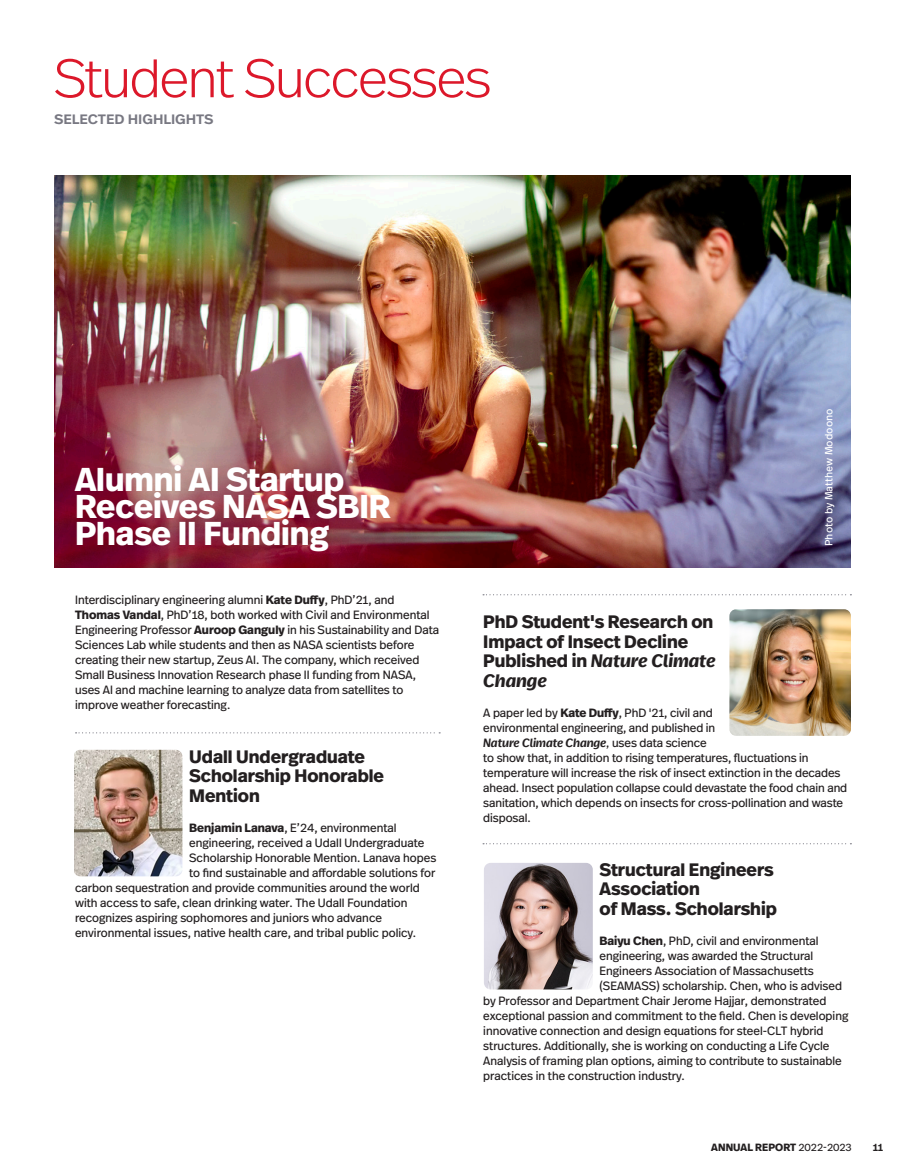
<style>
.page{position:relative;width:905px;height:1175px;background:#fff}
.page>*{position:absolute;margin:0;border:0;box-sizing:border-box;transform-origin:0 0}
.t1{font:300 54px "Real Head Pro";letter-spacing:-.025em;color:#dc182a}
.t2{font:700 33px/27px "Real Head Pro";color:#fff}
.t3{font:700 18px/19.5px "Real Head Pro";color:#231f20}
.t4{font:500 16.5px "Real Head Pro";letter-spacing:-.005em;color:#787882}
.t5{font:12px/15px "Real Head Pro";color:#231f20}
.t6{font:700 10.5px "Real Head Pro";letter-spacing:.01em;color:#231f20}
.t7{font:10.5px "Real Text Pro";color:#fff}
.t8{font:600 10.5px "Real Head Pro";color:#231f20}
.s1{font-weight:700}
.s2{font-style:italic}
.s3{font-weight:600;font-style:italic}
.s4{font-weight:400}
</style>
<div class="page">
<img style="left:54px;top:176px;width:796px;height:391px">
<svg style="left:483px;top:594px;width:368px;height:1px"></svg>
<svg style="left:483px;top:843px;width:368px;height:1px"></svg>
<svg style="left:76px;top:732px;width:364px;height:1px"></svg>
<img style="left:74px;top:749px;width:108px;height:127px">
<img style="left:484px;top:863px;width:108px;height:126px">
<img style="left:729px;top:609px;width:121px;height:127px">
<h1 class="t1" style="left:54px;top:40px;width:439px">Student Successes</h1>
<h3 class="t4" style="left:54px;top:107px;width:161px">SELECTED HIGHLIGHTS</h3>
<h2 class="t2" style="left:75px;top:465px;width:317px">Alumni AI Startup<br>Receives NASA SBIR<br>Phase II Funding</h2>
<p class="t7" style="left:821px;top:546px;width:139px;rotate:-90deg">Photo by Matthew Modoono</p>
<p class="t5" style="left:75px;top:592px;width:365px">Interdisciplinary engineering alumni <span class="s1">Kate Duffy</span>, PhD’21, and <span class="s1">Thomas Vandal</span>, PhD’18, both worked with Civil and Environmental Engineering Professor <span class="s1">Auroop Ganguly</span> in his Sustainability and Data Sciences Lab while students and then as NASA scientists before creating their new startup, Zeus AI. The company, which received Small Business Innovation Research phase II funding from NASA, uses AI and machine learning to analyze data from satellites to improve weather forecasting.</p>
<h3 class="t3" style="left:189px;top:746px;width:196px">Udall Undergraduate<br>Scholarship Honorable<br>Mention</h3>
<p class="t5" style="left:189px;top:820px;width:209px"><span class="s1">Benjamin Lanava</span>, E’24, environmental</p>
<p class="t5" style="left:189px;top:835px;width:237px">engineering, received a Udall Undergraduate</p>
<p class="t5" style="left:189px;top:850px;width:248px">Scholarship Honorable Mention. Lanava hopes</p>
<p class="t5" style="left:189px;top:865px;width:248px">to find sustainable and affordable solutions for</p>
<p class="t5" style="left:75px;top:880px;width:346px">carbon sequestration and provide communities around the world</p>
<p class="t5" style="left:75px;top:895px;width:334px">with access to safe, clean drinking water. The Udall Foundation</p>
<p class="t5" style="left:75px;top:910px;width:308px">recognizes aspiring sophomores and juniors who advance</p>
<p class="t5" style="left:75px;top:925px;width:342px">environmental issues, native health care, and tribal public policy.</p>
<h3 class="t3" style="left:483px;top:611px;width:234px">PhD Student's Research on<br>Impact of Insect Decline<br>Published in <span class="s2">Nature Climate<br>Change</span></h3>
<p class="t5" style="left:483px;top:704px;width:365px">A paper led by <span class="s1">Kate Duffy</span>, PhD '21, civil and<br>environmental engineering, and published in<br><span class="s3">Nature Climate Change</span><span class="s2">,</span> uses data science<br>to show that, in addition to rising temperatures, fluctuations in temperature will increase the risk of insect extinction in the decades ahead. Insect population collapse could devastate the food chain and sanitation, which depends on insects for cross-pollination and waste disposal.</p>
<h3 class="t3" style="left:599px;top:859px;width:179px">Structural Engineers<br>Association<br>of Mass. Scholarship</h3>
<p class="t5" style="left:599px;top:932px;width:220px"><span class="s1">Baiyu Chen</span>, PhD, civil and environmental</p>
<p class="t5" style="left:599px;top:947px;width:215px">engineering, was awarded the Structural</p>
<p class="t5" style="left:599px;top:962px;width:215px">Engineers Association of Massachusetts</p>
<p class="t5" style="left:599px;top:977px;width:244px">(SEAMASS) scholarship. Chen, who is advised</p>
<p class="t5" style="left:483px;top:992px;width:344px">by Professor and Department Chair Jerome Hajjar, demonstrated</p>
<p class="t5" style="left:483px;top:1007px;width:366px">exceptional passion and commitment to the field. Chen is developing</p>
<p class="t5" style="left:483px;top:1022px;width:342px">innovative connection and design equations for steel-CLT hybrid</p>
<p class="t5" style="left:483px;top:1037px;width:348px">structures. Additionally, she is working on conducting a Life Cycle</p>
<p class="t5" style="left:483px;top:1052px;width:360px">Analysis of framing plan options, aiming to contribute to sustainable</p>
<p class="t5" style="left:483px;top:1067px;width:203px">practices in the construction industry.</p>
<p class="t6" style="left:711px;top:1139px;width:142px">ANNUAL REPORT <span class="s4">2022-2023</span></p>
<p class="t8" style="left:872px;top:1140px;width:12px">11</p>
</div>
